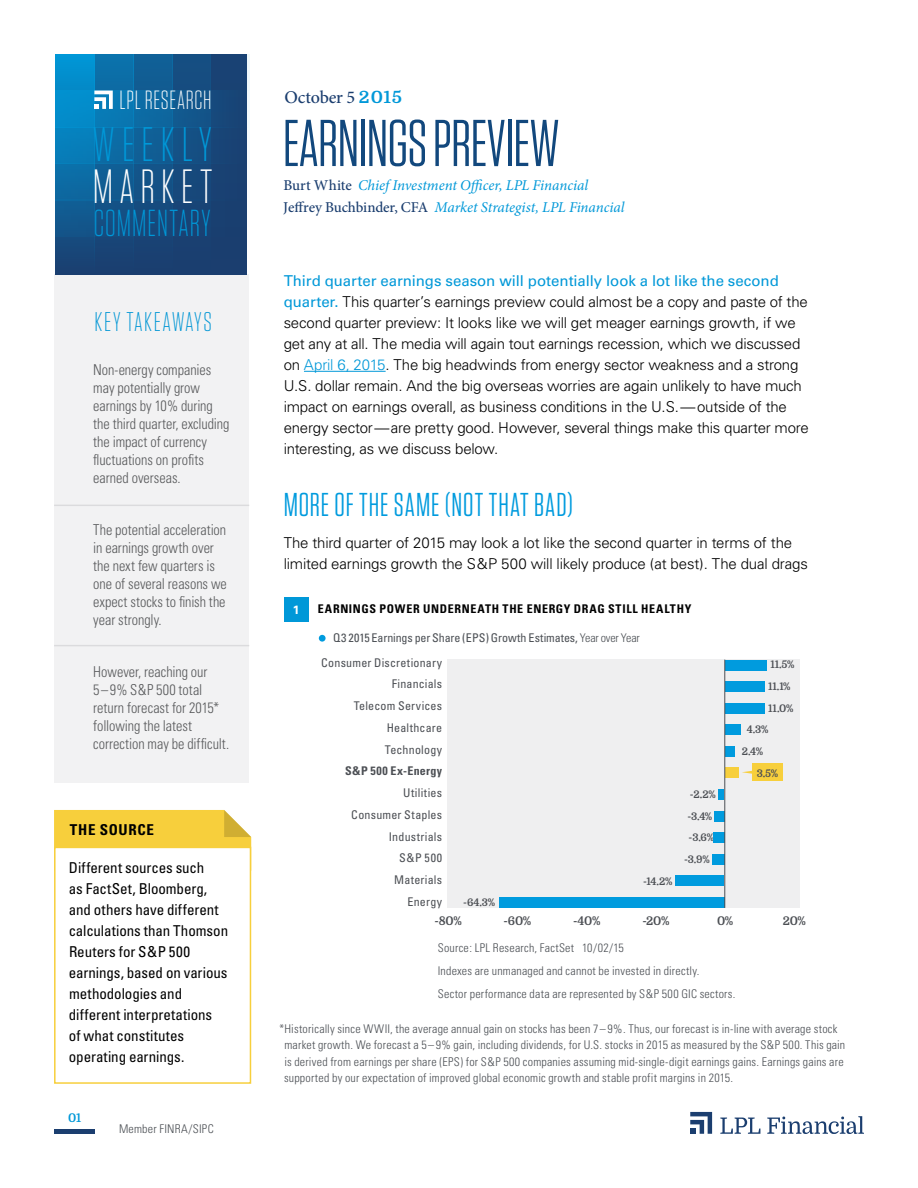
<style>
.page{position:relative;width:918px;height:1188px;background:#fff}
.page>*{position:absolute;margin:0;border:0;box-sizing:border-box;transform-origin:0 0}
.t1{font:66px "Tungsten Narrow";letter-spacing:-.01em;color:#12487d}
.t2{font:300 48.3px "Tungsten Narrow";letter-spacing:.145em;color:#0098d8}
.t3{font:300 48px "Tungsten Narrow";letter-spacing:.13em;color:#fff}
.t4{font:300 37.5px "Tungsten Narrow";letter-spacing:.035em;color:#0098d8;scale:.9 1}
.t5{font:33px "Tungsten Narrow";letter-spacing:.03em;color:#009bde}
.t6{font:300 27px "Tungsten Narrow";letter-spacing:.055em;color:#0497d5;scale:1.04 1}
.t7{font:300 26.25px "Tungsten Narrow";letter-spacing:.025em;color:#fff}
.t8{font:500 18px "Minion Pro";letter-spacing:-.015em;color:#1b3e6f}
.t9{font:300 15px/21px "Univers";letter-spacing:-.015em;color:#000}
.t10{font:300 condensed 15px/18px "Univers";color:#58595b;scale:.95 1}
.t11{font:condensed 15px/21px "Univers";letter-spacing:-.005em;color:#000}
.t12{font:italic 15px/21.5px "Minion Pro";letter-spacing:-.005em;color:#0098d8}
.t13{font:700 condensed 15px "Univers";letter-spacing:.045em;color:#000}
.t14{font:300 condensed 12px/16.5px "Univers";letter-spacing:.015em;color:#4b4f54}
.t15{font:condensed 12px/21.8px "Univers";letter-spacing:.02em;color:#4c4f54;text-align:right}
.t16{font:condensed 12px "Univers";letter-spacing:-.005em;color:#4b4f54}
.t17{font:700 condensed 12px "Univers";letter-spacing:.055em;color:#000}
.t18{font:700 12px "Domine";letter-spacing:-.025em;color:#4c4f54}
.t19{font:700 condensed 12px "Univers";letter-spacing:.03em;color:#4c4f54}
.t20{font:700 12px "Domine";color:#0098d8}
.t21{font:700 12px "Univers";color:#fff}
.t22{font:700 10.5px/21.6px "Domine";letter-spacing:-.005em;color:#4c4f54}
.s1{font-family:"Domine";font-weight:700;font-size:16.95px;color:#0098d8}
.s2{font-weight:500;font-style:normal;color:#1b3e6f}
.s3{font-weight:400;color:#0098d8}
.s4{color:#0098d8}
.s5{font-weight:300}
</style>
<div class="page">
<div style="left:55px;top:1129px;width:40px;height:5px;background:#1b3e6f"></div>
<svg style="left:690px;top:1112px;width:22px;height:22px"></svg>
<svg style="left:720px;top:1118px;width:40px;height:16px"></svg>
<svg style="left:767px;top:1116px;width:97px;height:18px"></svg>
<div style="left:54px;top:274px;width:194px;height:509px;background:#efeff0"></div>
<hr style="left:54px;top:505px;width:195px;height:1px;background:#4b4f54">
<hr style="left:54px;top:645px;width:195px;height:1px;background:#4b4f54">
<hr style="left:56px;top:336px;width:195px;height:2px;background:#4b4f54">
<svg style="left:94px;top:54px;width:39px;height:221px;background:#106198"></svg>
<div style="left:211px;top:54px;width:39px;height:220px;background:#194274"></div>
<svg style="left:172px;top:54px;width:39px;height:221px;background:#154c7f"></svg>
<svg style="left:133px;top:54px;width:39px;height:221px;background:#12588d"></svg>
<svg style="left:56px;top:54px;width:38px;height:221px;background:#0975af"></svg>
<div style="left:55px;top:164px;width:194px;height:36px;background:linear-gradient(to right,#0769a3,#244371)"></div>
<div style="left:55px;top:200px;width:194px;height:37px;background:linear-gradient(to right,#0d568c,#244372)"></div>
<div style="left:55px;top:127px;width:194px;height:37px;background:linear-gradient(to right,#017fbd,#244473)"></div>
<svg style="left:94px;top:91px;width:19px;height:18px"></svg>
<hr style="left:304px;top:371px;width:82px;height:1px;background:#0098d8">
<svg style="left:54px;top:810px;width:197px;height:37px;background:#f5cf45"></svg>
<div style="left:54px;top:847px;width:197px;height:237px;background:#fff;border:2px solid #f7cf3c"></div>
<div style="left:284px;top:598px;width:24px;height:24px;background:#0098d8"></div>
<div style="left:447px;top:660px;width:352px;height:248px;background:#efeff0"></div>
<div style="left:319px;top:635px;width:7px;height:7px;background:#009bde;border-radius:50%"></div>
<div style="left:725px;top:660px;width:41px;height:11px;background:#009bde"></div>
<div style="left:725px;top:681px;width:39px;height:11px;background:#009bde"></div>
<div style="left:725px;top:703px;width:39px;height:11px;background:#009bde"></div>
<div style="left:725px;top:724px;width:16px;height:11px;background:#009bde"></div>
<div style="left:714px;top:832px;width:11px;height:11px;background:#009bde"></div>
<div style="left:712px;top:854px;width:13px;height:11px;background:#009bde"></div>
<div style="left:675px;top:875px;width:49px;height:11px;background:#009bde"></div>
<div style="left:499px;top:897px;width:226px;height:11px;background:#009bde"></div>
<div style="left:725px;top:746px;width:9px;height:11px;background:#009bde"></div>
<div style="left:725px;top:767px;width:13px;height:11px;background:#f7cf3c"></div>
<div style="left:719px;top:789px;width:5px;height:11px;background:#009bde"></div>
<div style="left:714px;top:811px;width:11px;height:11px;background:#009bde"></div>
<hr style="left:724px;top:660px;width:1px;height:248px;background:#4b4f54">
<div style="left:752px;top:763px;width:31px;height:18px;background:#f7cf3c"></div>
<svg style="left:742px;top:770px;width:10px;height:4px"></svg>
<h3 class="t7" style="left:120px;top:87px;width:93px">LPL RESEARCH</h3>
<h2 class="t2" style="left:93px;top:121px;width:121px">WEEKLY</h2>
<h3 class="t3" style="left:93px;top:162px;width:121px">MARKET</h3>
<h3 class="t4" style="left:94px;top:205px;width:131px">COMMENTARY</h3>
<h3 class="t6" style="left:95px;top:308px;width:114px">KEY TAKEAWAYS</h3>
<p class="t10" style="left:93px;top:361px;width:145px">Non-energy companies may potentially grow earnings by 10% during the third quarter, excluding the impact of currency fluctuations on profits earned overseas.</p>
<p class="t10" style="left:93px;top:521px;width:142px">The potential acceleration in earnings growth over the next few quarters is one of several reasons we expect stocks to finish the year strongly.</p>
<p class="t10" style="left:93px;top:662px;width:145px">However, reaching our<br>5–9% S&amp;P 500 total return forecast for 2015* following the latest correction may be difficult.</p>
<p class="t13" style="left:70px;top:820px;width:86px">THE SOURCE</p>
<p class="t11" style="left:69px;top:857px;width:161px">Different sources such<br>as FactSet, Bloomberg, and others have different calculations than Thomson<br>Reuters for S&amp;P 500 earnings, based on various methodologies and different interpretations<br>of what constitutes operating earnings.</p>
<p class="t20" style="left:68px;top:1112px;width:15px">01</p>
<p class="t14" style="left:119px;top:1121px;width:96px">Member FINRA/SIPC</p>
<p class="t8" style="left:285px;top:85px;width:119px">October 5 <span class="s1">2015</span></p>
<h1 class="t1" style="left:283px;top:110px;width:279px">EARNINGS PREVIEW</h1>
<p class="t12" style="left:283px;top:175px;width:343px"><span class="s2">Burt White</span> Chief Investment Officer, LPL Financial<br><span class="s2">Jeffrey Buchbinder, CFA</span> Market Strategist, LPL Financial</p>
<p class="t9" style="left:284px;top:270px;width:527px"><span class="s3">Third quarter earnings season will potentially look a lot like the second quarter.</span> This quarter’s earnings preview could almost be a copy and paste of the second quarter preview: It looks like we will get meager earnings growth, if we get any at all. The media will again tout earnings recession, which we discussed on <span class="s4">April 6, 2015</span>. The big headwinds from energy sector weakness and a strong U.S. dollar remain. And the big overseas worries are again unlikely to have much impact on earnings overall, as business conditions in the U.S.—outside of the energy sector—are pretty good. However, several things make this quarter more interesting, as we discuss below.</p>
<h3 class="t5" style="left:284px;top:488px;width:291px">MORE OF THE SAME (NOT THAT BAD)</h3>
<p class="t9" style="left:284px;top:532px;width:526px">The third quarter of 2015 may look a lot like the second quarter in terms of the limited earnings growth the S&amp;P 500 will likely produce (at best). The dual drags</p>
<p class="t21" style="left:293px;top:602px;width:8px">1</p>
<p class="t17" style="left:318px;top:601px;width:375px">EARNINGS POWER UNDERNEATH THE ENERGY DRAG STILL HEALTHY</p>
<p class="t16" style="left:333px;top:630px;width:308px">Q3 2015 Earnings per Share (EPS) Growth Estimates, <span class="s5">Year over Year</span></p>
<p class="t15" style="left:321px;top:651px;width:122px">Consumer Discretionary<br>Financials<br>Telecom Services<br>Healthcare<br>Technology</p>
<p class="t19" style="left:345px;top:764px;width:98px">S&amp;P 500 Ex-Energy</p>
<p class="t15" style="left:351px;top:782px;width:92px">Utilities<br>Consumer Staples<br>Industrials<br>S&amp;P 500<br>Materials<br>Energy</p>
<p class="t22" style="left:463px;top:892px;width:33px">-64.3%</p>
<p class="t22" style="left:643px;top:870px;width:31px">-14.2%</p>
<p class="t22" style="left:684px;top:784px;width:33px;text-align:center">-2.2% -3.4% -3.6% -3.9%</p>
<p class="t22" style="left:768px;top:654px;width:28px">11.5%<br>11.1%<br>11.0%</p>
<p class="t22" style="left:747px;top:719px;width:23px">4.3%</p>
<p class="t22" style="left:757px;top:762px;width:23px">3.5%</p>
<p class="t22" style="left:742px;top:741px;width:23px">2.4%</p>
<p class="t18" style="left:435px;top:915px;width:29px">-80%</p>
<p class="t18" style="left:504px;top:915px;width:29px">-60%</p>
<p class="t18" style="left:573px;top:915px;width:29px">-40%</p>
<p class="t18" style="left:642px;top:915px;width:29px">-20%</p>
<p class="t18" style="left:717px;top:915px;width:18px">0%</p>
<p class="t18" style="left:783px;top:915px;width:25px">20%</p>
<p class="t14" style="left:438px;top:936px;width:299px;line-height:23.2px">Source: LPL Research, FactSet 10/02/15<br>Indexes are unmanaged and cannot be invested in directly.<br>Sector performance data are represented by S&amp;P 500 GIC sectors.</p>
<p class="t14" style="left:284px;top:1020px;width:563px;text-indent:-5px">*Historically since WWII, the average annual gain on stocks has been 7–9%. Thus, our forecast is in-line with average stock market growth. We forecast a 5–9% gain, including dividends, for U.S. stocks in 2015 as measured by the S&amp;P 500. This gain is derived from earnings per share (EPS) for S&amp;P 500 companies assuming mid-single-digit earnings gains. Earnings gains are supported by our expectation of improved global economic growth and stable profit margins in 2015.</p>
</div>
